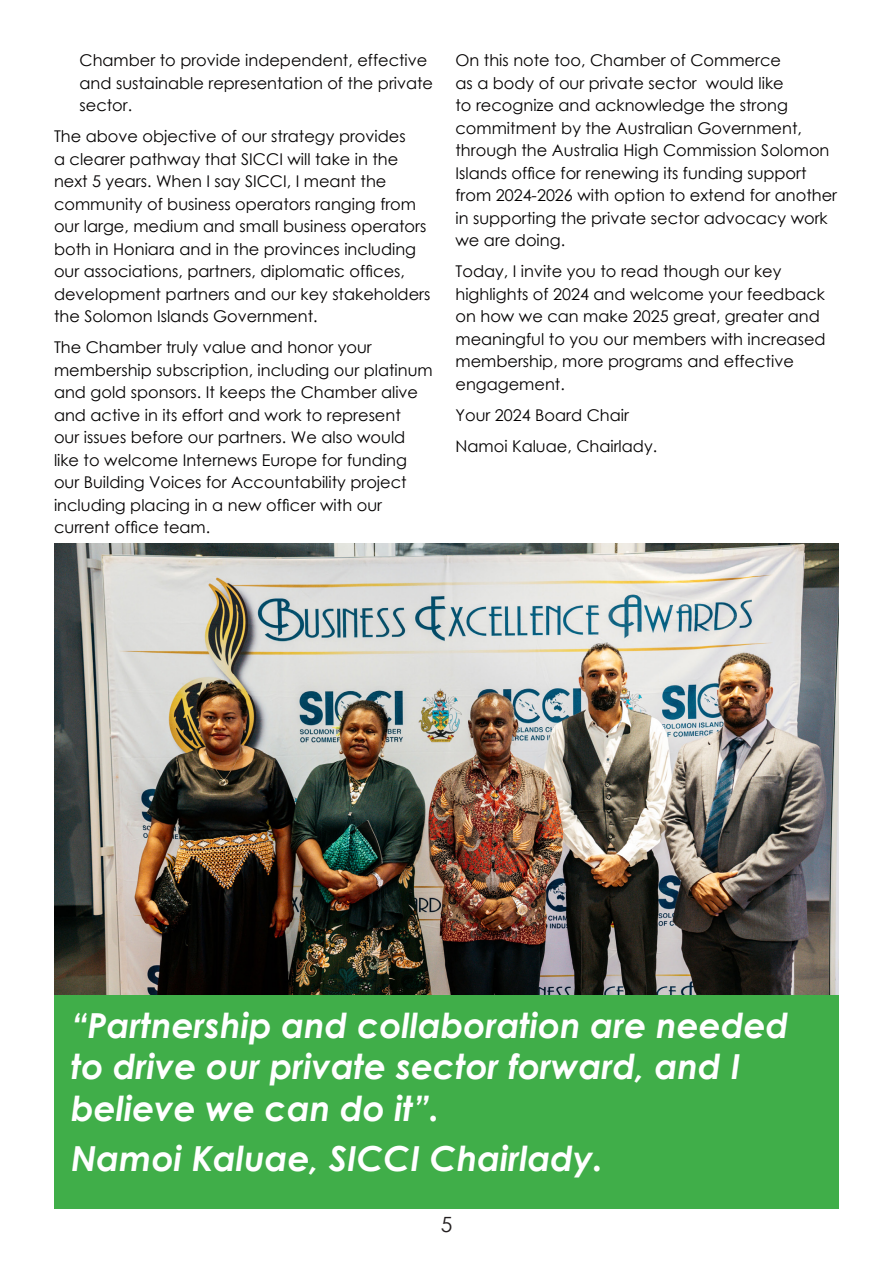
<style>
.page{position:relative;width:893px;height:1263px;background:#fff}
.page>*{position:absolute;margin:0;border:0;box-sizing:border-box;transform-origin:0 0}
.Paragraph{font:italic 700 34.5px/41.4px "Century Gothic";color:#fff}
.t1{font:21px "Century Gothic";color:#231f20}
.Paragraph-2{font:16.2px/22.5px "Century Gothic";color:#030000}
</style>
<div class="page">
<img style="left:54px;top:543px;width:785px;height:452px">
<div style="left:54px;top:995px;width:785px;height:214px;background:#40ae49"></div>
<p class="Paragraph-2" style="left:80px;top:49px;width:355px">Chamber to provide independent, effective and sustainable representation of the private sector.</p>
<p class="Paragraph-2" style="left:54px;top:125px;width:378px">The above objective of our strategy provides<br>a clearer pathway that SICCI will take in the next 5 years. When I say SICCI, I meant the community of business operators ranging from our large, medium and small business operators both in Honiara and in the provinces including our associations, partners, diplomatic offices, development partners and our key stakeholders the Solomon Islands Government.</p>
<p class="Paragraph-2" style="left:54px;top:336px;width:380px">The Chamber truly value and honor your membership subscription, including our platinum and gold sponsors. It keeps the Chamber alive and active in its effort and work to represent<br>our issues before our partners. We also would like to welcome Internews Europe for funding our Building Voices for Accountability project including placing in a new officer with our current office team.</p>
<p class="Paragraph-2" style="left:455px;top:49px;width:383px">On this note too, Chamber of Commerce<br>as a body of our private sector would like<br>to recognize and acknowledge the strong commitment by the Australian Government, through the Australia High Commission Solomon Islands office for renewing its funding support from 2024-2026 with option to extend for another in supporting the private sector advocacy work we are doing.</p>
<p class="Paragraph-2" style="left:455px;top:260px;width:372px">Today, I invite you to read though our key highlights of 2024 and welcome your feedback on how we can make 2025 great, greater and meaningful to you our members with increased membership, more programs and effective engagement.</p>
<p class="Paragraph-2" style="left:455px;top:403px;width:175px">Your 2024 Board Chair</p>
<p class="Paragraph-2" style="left:455px;top:434px;width:203px">Namoi Kaluae, Chairlady.</p>
<p class="Paragraph" style="left:71px;top:1003px;width:719px">“Partnership and collaboration are needed to drive our private sector forward, and I believe we can do it”.</p>
<p class="Paragraph" style="left:71px;top:1136px;width:533px">Namoi Kaluae, SICCI Chairlady.</p>
<p class="t1" style="left:441px;top:1210px;width:13px">5</p>
</div>
